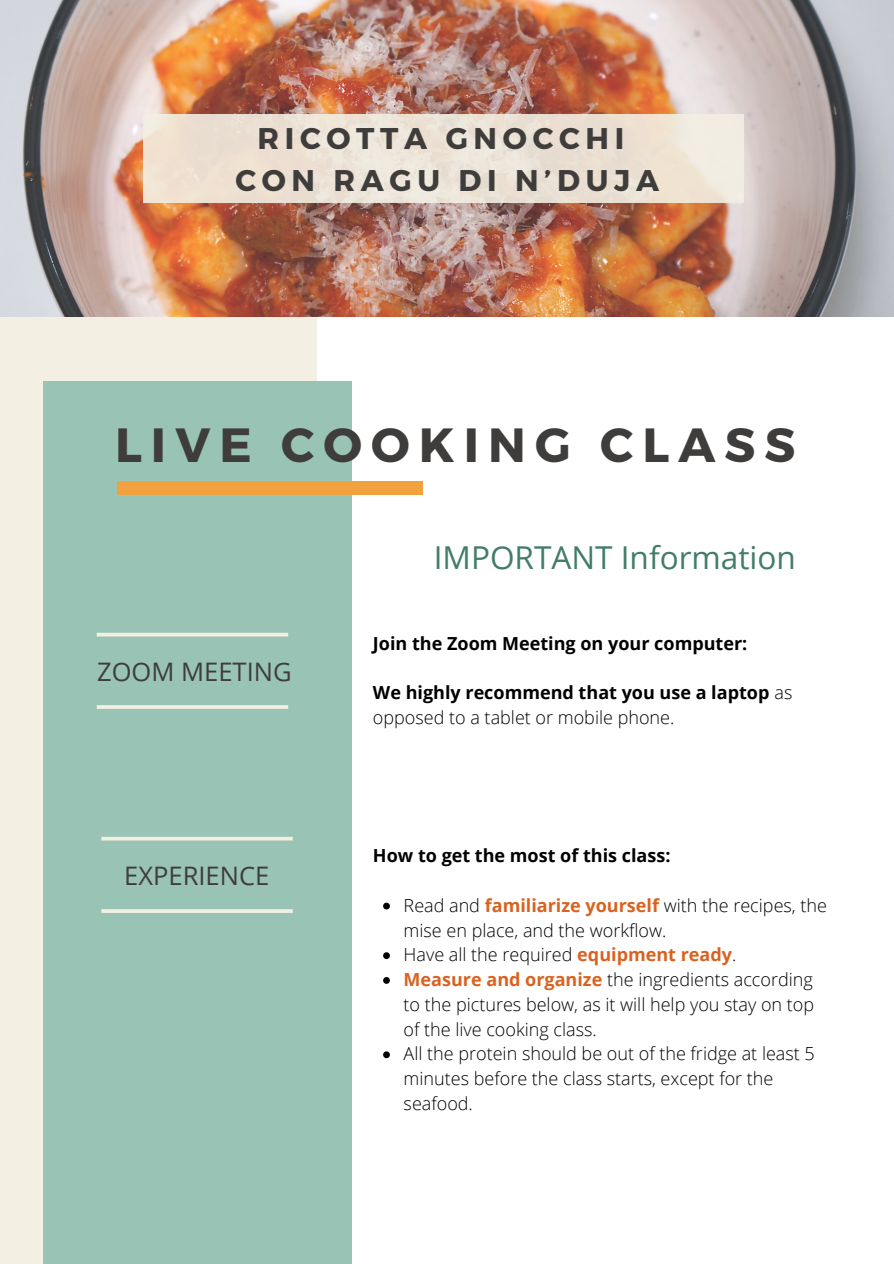
<style>
.page{position:relative;width:894px;height:1264px;background:#fff}
.page>*{position:absolute;margin:0;border:0;box-sizing:border-box;transform-origin:0 0}
.t1{font:700 48px "Montserrat";letter-spacing:.19em;color:#3f3d3c}
.t2{font:31.5px "Open Sans";color:#427d69}
.t3{font:700 30px "Montserrat";letter-spacing:.19em;color:#3f3d3c}
.t4{font:25.5px "Open Sans";color:#3f3d3c}
.t5{font:300 18px/24.8px "Open Sans";color:#000}
.t6{font:700 18px/24.8px "Open Sans";color:#000}
.s1{font-weight:300}
.s2{font-weight:700;color:#d96220}
</style>
<div class="page">
<div style="left:0;top:0;width:316px;height:1263px;background:#f3efe3"></div>
<div style="left:43px;top:382px;width:308px;height:881px;background:#99c4b5"></div>
<div style="left:117px;top:482px;width:305px;height:12px;background:#f1a23f"></div>
<svg style="left:97px;top:632px;width:191px;height:4px"></svg>
<svg style="left:97px;top:705px;width:191px;height:4px"></svg>
<svg style="left:101px;top:836px;width:192px;height:4px"></svg>
<svg style="left:101px;top:909px;width:192px;height:3px"></svg>
<svg style="left:383px;top:902px;width:7px;height:7px"></svg>
<svg style="left:383px;top:952px;width:7px;height:7px"></svg>
<svg style="left:383px;top:977px;width:7px;height:6px"></svg>
<svg style="left:383px;top:1051px;width:7px;height:7px"></svg>
<img style="left:0;top:0;width:893px;height:316px">
<div style="left:143px;top:114px;width:600px;height:89px;background:linear-gradient(to right,#ede0d2,#ede5d8)"></div>
<p class="t3" style="left:257px;top:119px;width:368px">RICOTTA GNOCCHI</p>
<p class="t3" style="left:235px;top:161px;width:425px">CON RAGU DI N’DUJA</p>
<p class="t1" style="left:115px;top:413px;width:681px">LIVE COOKING CLASS</p>
<p class="t4" style="left:97px;top:654px;width:196px">ZOOM MEETING</p>
<p class="t4" style="left:124px;top:858px;width:147px">EXPERIENCE</p>
<p class="t2" style="left:433px;top:536px;width:363px">IMPORTANT Information</p>
<p class="t6" style="left:373px;top:630px;width:376px">Join the Zoom Meeting on your computer:</p>
<p class="t6" style="left:373px;top:679px;width:421px">We highly recommend that you use a laptop <span class="s1">as opposed to a tablet or mobile phone.</span></p>
<p class="t6" style="left:373px;top:842px;width:299px">How to get the most of this class:</p>
<p class="t5" style="left:403px;top:892px;width:425px">Read and <span class="s2">familiarize yourself</span> with the recipes, the mise en place, and the workflow.</p>
<p class="t5" style="left:403px;top:941px;width:334px">Have all the required <span class="s2">equipment ready</span>.</p>
<p class="t5" style="left:403px;top:966px;width:412px;text-align:justify"><span class="s2">Measure and organize</span> the ingredients according to the pictures below, as it will help you stay on top of the live cooking class.</p>
<p class="t5" style="left:403px;top:1041px;width:412px">All the protein should be out of the fridge at least 5 minutes before the class starts, except for the seafood.</p>
</div>
